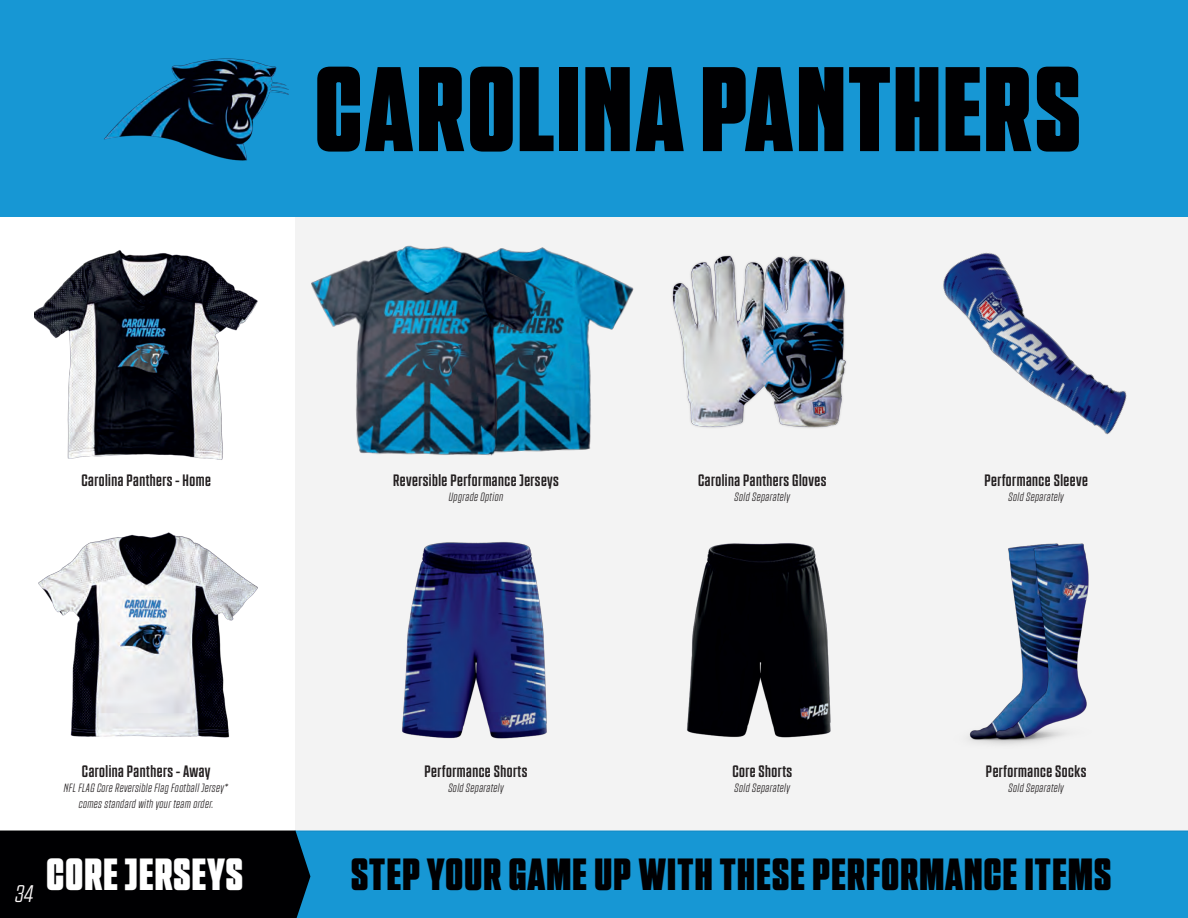
<style>
.page{position:relative;width:1188px;height:918px;background:#fff}
.page>*{position:absolute;margin:0;border:0;box-sizing:border-box;transform-origin:0 0}
.t1{font:120px "NTF Grand Black";letter-spacing:.02em;color:#000002}
.t2{font:45px "NTF Grand Black";letter-spacing:.03em;color:#000002}
.t3{font:45px "NTF Grand Black";letter-spacing:.03em;color:#fff}
.t4{font:italic 24px "NTF Grand Light";color:#fbf8f8;scale:1.05 1}
.t5{font:16.5px "NTF Grand Medium";letter-spacing:.03em;color:#231f20}
.t6{font:italic 12px/15.6px "NTF Grand Light";letter-spacing:.03em;color:#231f20;text-align:center}
</style>
<div class="page">
<div style="left:310px;top:832px;width:878px;height:86px;background:#1797d4"></div>
<div style="left:0;top:831px;width:310px;height:87px;background:#000002"></div>
<div style="left:295px;top:217px;width:893px;height:615px;background:#f3f3f3"></div>
<img style="left:687px;top:543px;width:144px;height:195px">
<img style="left:672px;top:255px;width:174px;height:173px">
<img style="left:402px;top:542px;width:145px;height:197px">
<img style="left:969px;top:543px;width:120px;height:202px">
<img style="left:943px;top:252px;width:184px;height:183px">
<img style="left:38px;top:532px;width:219px;height:206px">
<img style="left:35px;top:250px;width:222px;height:210px">
<img style="left:559px;top:254px;width:75px;height:197px">
<img style="left:311px;top:245px;width:248px;height:211px">
<div style="left:0;top:0;width:1188px;height:217px;background:#1797d4"></div>
<img style="left:104px;top:58px;width:184px;height:103px">
<h1 class="t1" style="left:315px;top:39px;width:767px">CAROLINA PANTHERS</h1>
<h3 class="t5" style="left:81px;top:470px;width:131px">Carolina Panthers - Home</h3>
<h3 class="t5" style="left:393px;top:470px;width:167px">Reversible Performance Jerseys</h3>
<p class="t6" style="left:449px;top:489px;width:56px">Upgrade Option</p>
<h3 class="t5" style="left:698px;top:470px;width:130px">Carolina Panthers Gloves</h3>
<p class="t6" style="left:735px;top:489px;width:57px">Sold Separately</p>
<h3 class="t5" style="left:985px;top:470px;width:105px">Performance Sleeve</h3>
<p class="t6" style="left:1009px;top:489px;width:57px">Sold Separately</p>
<h3 class="t5" style="left:82px;top:762px;width:130px">Carolina Panthers - Away</h3>
<p class="t6" style="left:64px;top:780px;width:166px">NFL FLAG Core Reversible Flag Football Jersey* comes standard with your team order.</p>
<h3 class="t5" style="left:425px;top:762px;width:104px">Performance Shorts</h3>
<p class="t6" style="left:448px;top:780px;width:57px">Sold Separately</p>
<h3 class="t5" style="left:732px;top:762px;width:61px">Core Shorts</h3>
<p class="t6" style="left:735px;top:780px;width:57px">Sold Separately</p>
<h3 class="t5" style="left:986px;top:762px;width:102px">Performance Socks</h3>
<p class="t6" style="left:1009px;top:780px;width:57px">Sold Separately</p>
<h3 class="t4" style="left:15px;top:880px;width:19px">34</h3>
<h2 class="t3" style="left:47px;top:848px;width:198px">CORE JERSEYS</h2>
<h2 class="t2" style="left:351px;top:848px;width:761px">STEP YOUR GAME UP WITH THESE PERFORMANCE ITEMS</h2>
</div>
